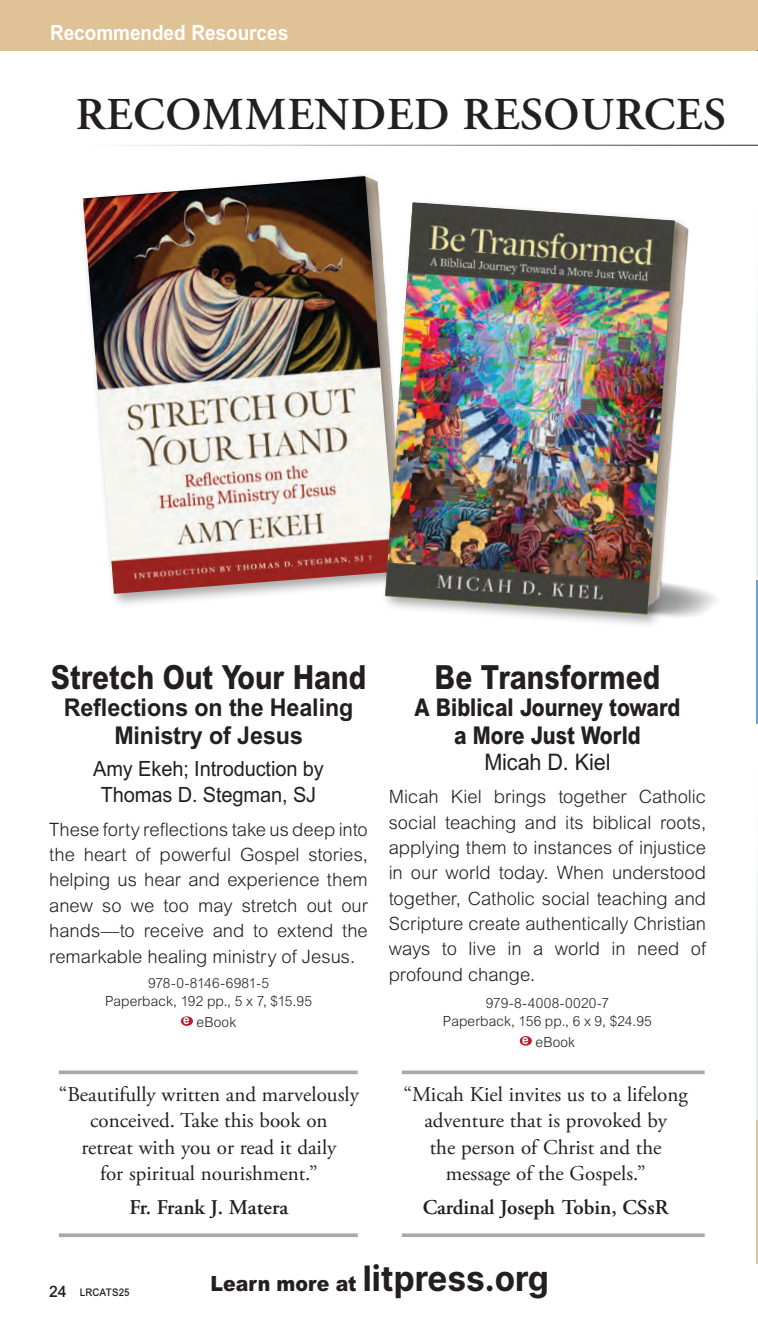
<style>
.page{position:relative;width:758px;height:1325px;background:#fff}
.page>*{position:absolute;margin:0;border:0;box-sizing:border-box;transform-origin:0 0}
.t1{font:600 45.5px "Adobe Garamond Pro";letter-spacing:.015em;color:#231f20}
.t2{font:35px "Inter";color:#231f20;scale:.95 1}
.t3{font:800 33.25px "Arial MT Std";color:#231f20;scale:.83 1}
.t4{font:700 24.5px/27.1px "Arial MT Std";letter-spacing:-.005em;color:#231f20;text-align:center;scale:.95 1}
.t5{font:800 24.5px/27.1px "Arial MT Std";color:#231f20;text-align:center;scale:.83 1}
.t6{font:22.75px "Arial MT Std";letter-spacing:-.005em;color:#231f20;scale:.95 1}
.t7{font:21px/26.2px "Adobe Garamond Pro";color:#231f20;text-align:center}
.t8{font:21px/26.2px "Arial MT Std";letter-spacing:-.005em;color:#231f20;text-align:center;scale:.95 1}
.t9{font:600 21px "Adobe Garamond Pro";color:#231f20}
.t10{font:700 21px "Arial MT Std";color:#fff;scale:.9 1}
.t11{font:300 18.38px/25.4px "Arial MT Std";color:#231f20;text-align:justify}
.t12{font:300 14px/17.5px "Arial MT Std";letter-spacing:.005em;color:#231f20;text-align:center}
.t13{font:500 14px "Arial MT Std";color:#231f20}
.t14{font:500 10.5px "Arial MT Std";letter-spacing:.015em;color:#231f20;scale:.92 1}
.s1{font-family:"Arial MT Std";font-weight:900;font-size:21px}
.s2{font-size:15.75px}
.s3{color:#808285}
</style>
<div class="page">
<div style="left:0;top:0;width:756px;height:50px;background:#dfc397"></div>
<hr style="left:82px;top:145px;width:674px;height:1px;background:#231f20">
<div style="left:181px;top:1016px;width:12px;height:9px;background:#bd192d;border-radius:50%"></div>
<div style="left:79px;top:172px;width:331px;height:436px;background:#231f20;opacity:.4"></div>
<img style="left:83px;top:176px;width:313px;height:417px">
<div style="left:381px;top:198px;width:308px;height:431px;background:#231f20;opacity:.4"></div>
<hr style="left:756px;top:1119px;width:2px;height:144px;background:#dfc397">
<hr style="left:756px;top:185px;width:2px;height:521px;background:#d4d8e0">
<hr style="left:756px;top:742px;width:2px;height:377px;background:#d4d8e0">
<hr style="left:756px;top:580px;width:2px;height:144px;background:#6ba0d4">
<svg style="left:519px;top:1035px;width:13px;height:10px"></svg>
<img style="left:385px;top:202px;width:289px;height:411px">
<svg style="left:402px;top:1070px;width:302px;height:4px"></svg>
<hr style="left:402px;top:1233px;width:302px;height:3px;background:#a8a9ad">
<svg style="left:59px;top:1070px;width:299px;height:4px"></svg>
<hr style="left:59px;top:1233px;width:299px;height:3px;background:#a8a9ad">
<svg style="left:756px;top:0;width:2px;height:50px"></svg>
<p class="t10" style="left:50px;top:20px;width:266px">Recommended Resources</p>
<p class="t10" style="left:50px;top:20px;width:134px">N w Editions</p>
<h1 class="t1" style="left:76px;top:89px;width:651px">RECOMMENDED RESOURCES</h1>
<h3 class="t3" style="left:51px;top:657px;width:381px">Stretch Out Your Hand</h3>
<h3 class="t4" style="left:64px;top:694px;width:306px">Reflections on the Healing<br>Ministry of Jesus</h3>
<p class="t8" style="left:93px;top:755px;width:244px">Amy Ekeh; Introduction by<br>Thomas D. Stegman, SJ</p>
<p class="t11" style="left:49px;top:816px;width:320px">These forty reflections take us deep into the heart of powerful Gospel stories, helping us hear and experience them anew so we too may stretch out our hands—to receive and to extend the remarkable healing ministry of Jesus.</p>
<p class="t12" style="left:105px;top:974px;width:208px">978-0-8146-6981-5<br>Paperback, 192 pp., 5 x 7, $15.95</p>
<p class="t12" style="left:183px;top:1012px;width:55px"><sup>e</sup> eBook</p>
<p class="t7" style="left:59px;top:1081px;width:301px">“Beautifully written and marvelously conceived. Take this book on<br>retreat with you or read it daily<br>for spiritual nourishment.”</p>
<p class="t9" style="left:129px;top:1195px;width:160px">Fr. Frank J. Matera</p>
<h3 class="t3" style="left:434px;top:657px;width:273px">Be Transformed</h3>
<h3 class="t5" style="left:414px;top:693px;width:322px">A Biblical Journey toward a More Just World</h3>
<p class="t6" style="left:484px;top:748px;width:134px">Micah D. Kiel</p>
<p class="t11" style="left:388px;top:783px;width:319px">Micah Kiel brings together Catholic social teaching and its biblical roots, applying them to instances of injustice in our world today. When understood together, Catholic social teaching and Scripture create authentically Christian ways to live in a world in need of profound change.</p>
<p class="t12" style="left:443px;top:994px;width:210px">979-8-4008-0020-7<br>Paperback, 156 pp., 6 x 9, $24.95</p>
<p class="t12" style="left:522px;top:1032px;width:55px"><sup>e</sup> eBook</p>
<p class="t7" style="left:403px;top:1081px;width:286px">“Micah Kiel invites us to a lifelong adventure that is provoked by<br>the person of Christ and the message of the Gospels.”</p>
<p class="t9" style="left:422px;top:1195px;width:247px">Cardinal Joseph Tobin, CSsR</p>
<h2 class="t2" style="left:210px;top:1252px;width:358px"><span class="s1">Learn more at</span> litpress.org</h2>
<p class="t14" style="left:49px;top:1286px;width:89px"><span class="s2">24</span> LRCATS25</p>
<p class="t13" style="left:276px;top:1283px;width:249px">1-800-858-5434 <span class="s3">|</span> littlerockscripture.org</p>
</div>
